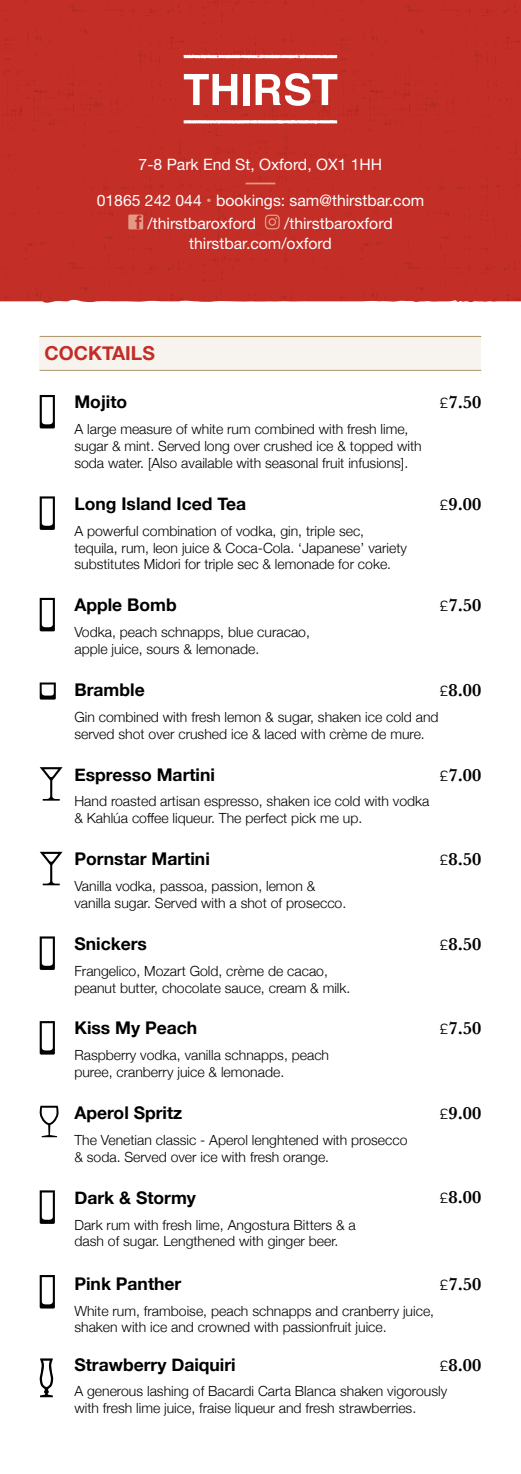
<style>
.page{position:relative;width:521px;height:1474px;background:#fff}
.page>*{position:absolute;margin:0;border:0;box-sizing:border-box;transform-origin:0 0}
.t1{font:700 19.25px "Helvetica Neue";color:#c32e26}
.t2{font:600 18.38px "Baskerville";color:#000}
.t3{font:700 17.5px "Helvetica Neue";color:#000}
.t4{font:15.75px/23.1px "Helvetica Neue";color:#fff}
.t5{font:300 14px/16.8px "Helvetica Neue";color:#000}
.s1{font-family:"Helvetica";color:#e29a85}
.s2{font-family:"Akzidenz Grotesk BE";font-weight:700;font-stretch:condensed;font-size:11.2px;color:#fff}
.s3{font-family:"Basic Sans";font-weight:300;font-size:15.75px}
</style>
<div class="page">
<svg style="left:40px;top:395px;width:15px;height:33px"></svg>
<svg style="left:40px;top:496px;width:15px;height:34px"></svg>
<svg style="left:40px;top:598px;width:15px;height:33px"></svg>
<svg style="left:40px;top:682px;width:16px;height:17px"></svg>
<svg style="left:40px;top:767px;width:23px;height:33px"></svg>
<svg style="left:40px;top:851px;width:23px;height:34px"></svg>
<svg style="left:40px;top:936px;width:15px;height:34px"></svg>
<svg style="left:40px;top:1021px;width:15px;height:33px"></svg>
<svg style="left:39px;top:1105px;width:20px;height:32px"></svg>
<svg style="left:40px;top:1190px;width:15px;height:33px"></svg>
<svg style="left:40px;top:1275px;width:15px;height:33px"></svg>
<svg style="left:39px;top:1358px;width:14px;height:39px"></svg>
<div style="left:40px;top:336px;width:441px;height:35px;background:#f7f4f0"></div>
<hr style="left:40px;top:336px;width:441px;height:1px;background:#ab9568">
<hr style="left:40px;top:370px;width:441px;height:1px;background:#ab9568">
<div style="left:0;top:0;width:521px;height:303px;background:#c32e26"></div>
<svg style="left:4px;top:18px;width:9px;height:3px"></svg>
<svg style="left:0;top:1px;width:11px;height:11px"></svg>
<svg style="left:0;top:27px;width:27px;height:33px"></svg>
<svg style="left:20px;top:0;width:7px;height:15px"></svg>
<svg style="left:6px;top:205px;width:13px;height:14px"></svg>
<svg style="left:0;top:284px;width:26px;height:18px"></svg>
<div style="left:2px;top:69px;width:25px;height:72px;background:#c32e26"></div>
<svg style="left:0;top:225px;width:27px;height:53px"></svg>
<svg style="left:0;top:150px;width:23px;height:21px"></svg>
<div style="left:243px;top:74px;width:6px;height:31px;background:#fff"></div>
<svg style="left:256px;top:73px;width:81px;height:33px"></svg>
<svg style="left:184px;top:74px;width:53px;height:31px"></svg>
<svg style="left:184px;top:54px;width:153px;height:5px"></svg>
<svg style="left:184px;top:119px;width:153px;height:6px"></svg>
<svg style="left:128px;top:214px;width:15px;height:15px"></svg>
<svg style="left:265px;top:214px;width:15px;height:15px"></svg>
<svg style="left:246px;top:183px;width:29px;height:1px"></svg>
<p class="t4" style="left:139px;top:153px;width:245px">7-8 Park End St, Oxford, OX1 1HH</p>
<p class="t4" style="left:148px;top:189px;width:278px;text-indent:-51px">01865 242 044 <span class="s1">•</span> bookings: sam@thirstbar.com /thirstbaroxford</p>
<p class="t4" style="left:189px;top:214px;width:205px;line-height:19.6px;text-indent:95px">/thirstbaroxford thirstbar.com/oxford</p>
<h1 class="t1" style="left:45px;top:338px;width:112px">COCKTAILS</h1>
<p class="t3" style="left:74px;top:388px;width:54px">Mojito</p>
<h2 class="t2" style="left:426px;top:389px;width:57px"><span class="s2">N</span> <span class="s3">£</span>7.50</h2>
<p class="t5" style="left:74px;top:420px;width:349px">A large measure of white rum combined with fresh lime, sugar &amp; mint. Served long over crushed ice &amp; topped with soda water. [Also available with seasonal fruit infusions].</p>
<p class="t3" style="left:74px;top:490px;width:173px">Long Island Iced Tea</p>
<h2 class="t2" style="left:426px;top:491px;width:57px"><span class="s2">N</span> <span class="s3">£</span>9.00</h2>
<p class="t5" style="left:74px;top:521px;width:334px">A powerful combination of vodka, gin, triple sec, tequila, rum, leon juice &amp; Coca-Cola. ‘Japanese’ variety substitutes Midori for triple sec &amp; lemonade for coke.</p>
<p class="t3" style="left:74px;top:591px;width:104px">Apple Bomb</p>
<h2 class="t2" style="left:426px;top:592px;width:57px"><span class="s2">N</span> <span class="s3">£</span>7.50</h2>
<p class="t5" style="left:74px;top:622px;width:237px">Vodka, peach schnapps, blue curacao, apple juice, sours &amp; lemonade.</p>
<p class="t3" style="left:74px;top:676px;width:72px">Bramble</p>
<h2 class="t2" style="left:426px;top:677px;width:57px"><span class="s2">N</span> <span class="s3">£</span>8.00</h2>
<p class="t5" style="left:74px;top:707px;width:366px">Gin combined with fresh lemon &amp; sugar, shaken ice cold and served shot over crushed ice &amp; laced with crème de mure.</p>
<p class="t3" style="left:74px;top:760px;width:142px">Espresso Martini</p>
<h2 class="t2" style="left:426px;top:761px;width:57px"><span class="s2">N</span> <span class="s3">£</span>7.00</h2>
<p class="t5" style="left:74px;top:792px;width:357px">Hand roasted artisan espresso, shaken ice cold with vodka &amp; Kahlúa coffee liqueur. The perfect pick me up.</p>
<p class="t3" style="left:74px;top:845px;width:137px">Pornstar Martini</p>
<h2 class="t2" style="left:426px;top:846px;width:57px"><span class="s2">N</span> <span class="s3">£</span>8.50</h2>
<p class="t5" style="left:74px;top:876px;width:273px">Vanilla vodka, passoa, passion, lemon &amp; vanilla sugar. Served with a shot of prosecco.</p>
<p class="t3" style="left:74px;top:929px;width:74px">Snickers</p>
<h2 class="t2" style="left:426px;top:930px;width:57px"><span class="s2">N</span> <span class="s3">£</span>8.50</h2>
<p class="t5" style="left:74px;top:961px;width:277px">Frangelico, Mozart Gold, crème de cacao, peanut butter, chocolate sauce, cream &amp; milk.</p>
<p class="t3" style="left:74px;top:1014px;width:124px">Kiss My Peach</p>
<h2 class="t2" style="left:426px;top:1015px;width:57px"><span class="s2">N</span> <span class="s3">£</span>7.50</h2>
<p class="t5" style="left:74px;top:1045px;width:256px">Raspberry vodka, vanilla schnapps, peach puree, cranberry juice &amp; lemonade.</p>
<p class="t3" style="left:74px;top:1099px;width:109px">Aperol Spritz</p>
<h2 class="t2" style="left:426px;top:1099px;width:57px"><span class="s2">N</span> <span class="s3">£</span>9.00</h2>
<p class="t5" style="left:74px;top:1130px;width:335px">The Venetian classic - Aperol lenghtened with prosecco &amp; soda. Served over ice with fresh orange.</p>
<p class="t3" style="left:74px;top:1183px;width:123px">Dark &amp; Stormy</p>
<h2 class="t2" style="left:426px;top:1184px;width:57px"><span class="s2">N</span> <span class="s3">£</span>8.00</h2>
<p class="t5" style="left:74px;top:1215px;width:283px">Dark rum with fresh lime, Angostura Bitters &amp; a dash of sugar. Lengthened with ginger beer.</p>
<p class="t3" style="left:74px;top:1269px;width:108px">Pink Panther</p>
<h2 class="t2" style="left:426px;top:1270px;width:57px"><span class="s2">N</span> <span class="s3">£</span>7.50</h2>
<p class="t5" style="left:74px;top:1301px;width:361px">White rum, framboise, peach schnapps and cranberry juice, shaken with ice and crowned with passionfruit juice.</p>
<p class="t3" style="left:74px;top:1350px;width:163px">Strawberry Daiquiri</p>
<h2 class="t2" style="left:426px;top:1351px;width:57px"><span class="s2">N</span> <span class="s3">£</span>8.00</h2>
<p class="t5" style="left:74px;top:1381px;width:374px">A generous lashing of Bacardi Carta Blanca shaken vigorously with fresh lime juice, fraise liqueur and fresh strawberries.</p>
</div>
